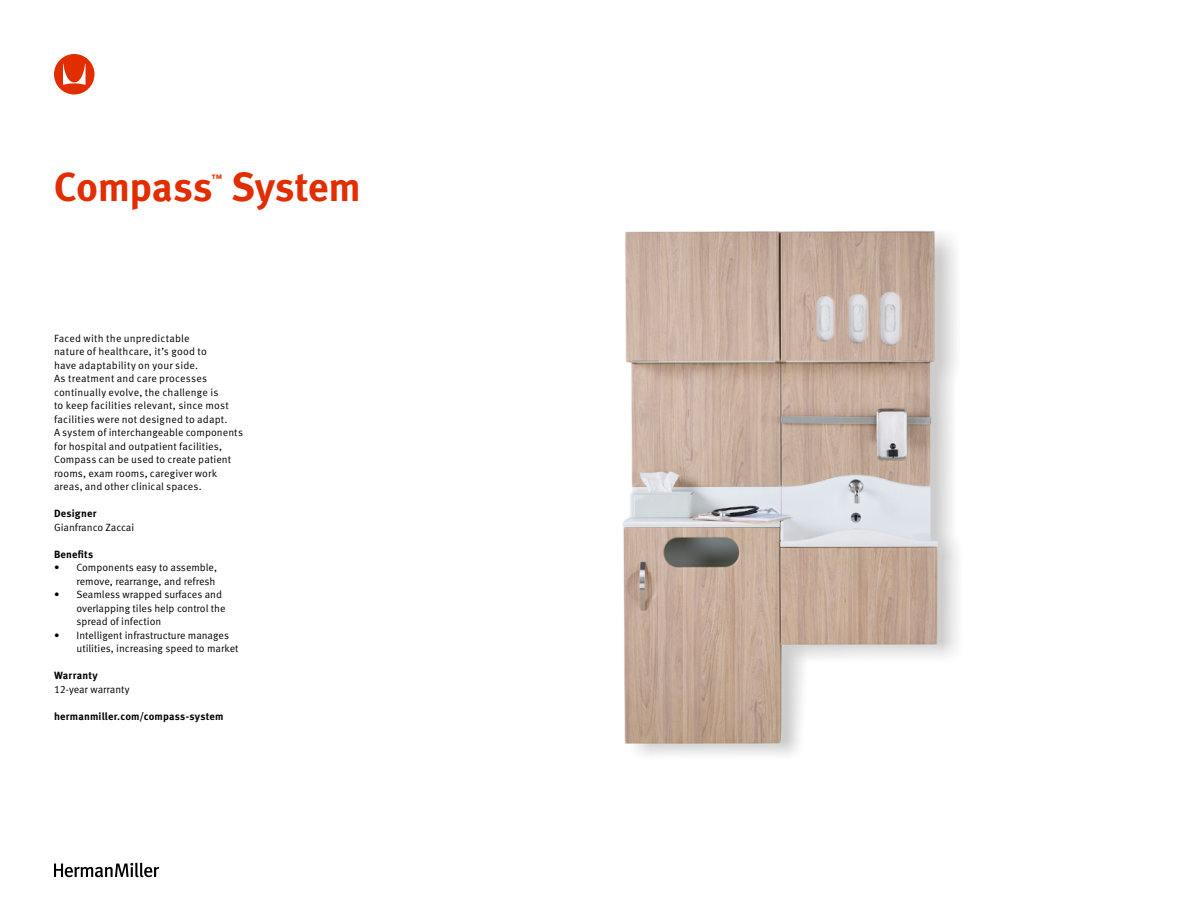
<style>
.page{position:relative;width:1188px;height:918px;background:#fff}
.page>*{position:absolute;margin:0;border:0;box-sizing:border-box;transform-origin:0 0}
.t1{font:700 40.5px "Meta OT";letter-spacing:-.01em;color:#e22d00}
.Body_Copy{font:10.5px/13.5px "Meta OT Norm";letter-spacing:.005em;color:#000}
.Body_Copy-2{font:700 10.5px "Meta OT";letter-spacing:.015em;color:#000}
.t2{font:700 10.5px "Meta OT";color:#e22d00}
</style>
<div class="page">
<svg style="left:54px;top:54px;width:41px;height:40px"></svg>
<svg style="left:54px;top:863px;width:105px;height:14px"></svg>
<img style="left:623px;top:231px;width:335px;height:524px">
<p class="t1" style="left:54px;top:162px;width:160px">Compass</p>
<p class="t2" style="left:211px;top:172px;width:12px">™</p>
<p class="t1" style="left:231px;top:162px;width:131px">System</p>
<p class="Body_Copy" style="left:54px;top:331px;width:191px">Faced with the unpredictable<br>nature of healthcare, it’s good to<br>have adaptability on your side.<br>As treatment and care processes continually evolve, the challenge is<br>to keep facilities relevant, since most facilities were not designed to adapt.<br>A system of interchangeable components for hospital and outpatient facilities, Compass can be used to create patient rooms, exam rooms, caregiver work areas, and other clinical spaces.</p>
<p class="Body_Copy-2" style="left:54px;top:507px;width:44px">Designer</p>
<p class="Body_Copy" style="left:54px;top:520px;width:82px">Gianfranco Zaccai</p>
<p class="Body_Copy-2" style="left:54px;top:547px;width:41px">Benefits</p>
<p class="Body_Copy" style="left:54px;top:561px;width:165px;text-align:right">• Components easy to assemble, remove, rearrange, and refresh</p>
<p class="Body_Copy" style="left:76px;top:588px;width:151px;text-indent:-22px">• Seamless wrapped surfaces and overlapping tiles help control the spread of infection</p>
<p class="Body_Copy" style="left:76px;top:628px;width:164px;text-indent:-22px">• Intelligent infrastructure manages utilities, increasing speed to market</p>
<p class="Body_Copy-2" style="left:54px;top:669px;width:45px">Warranty</p>
<p class="Body_Copy" style="left:54px;top:682px;width:77px">12-year warranty</p>
<p class="Body_Copy-2" style="left:54px;top:709px;width:171px">hermanmiller.com/compass-system</p>
</div>
